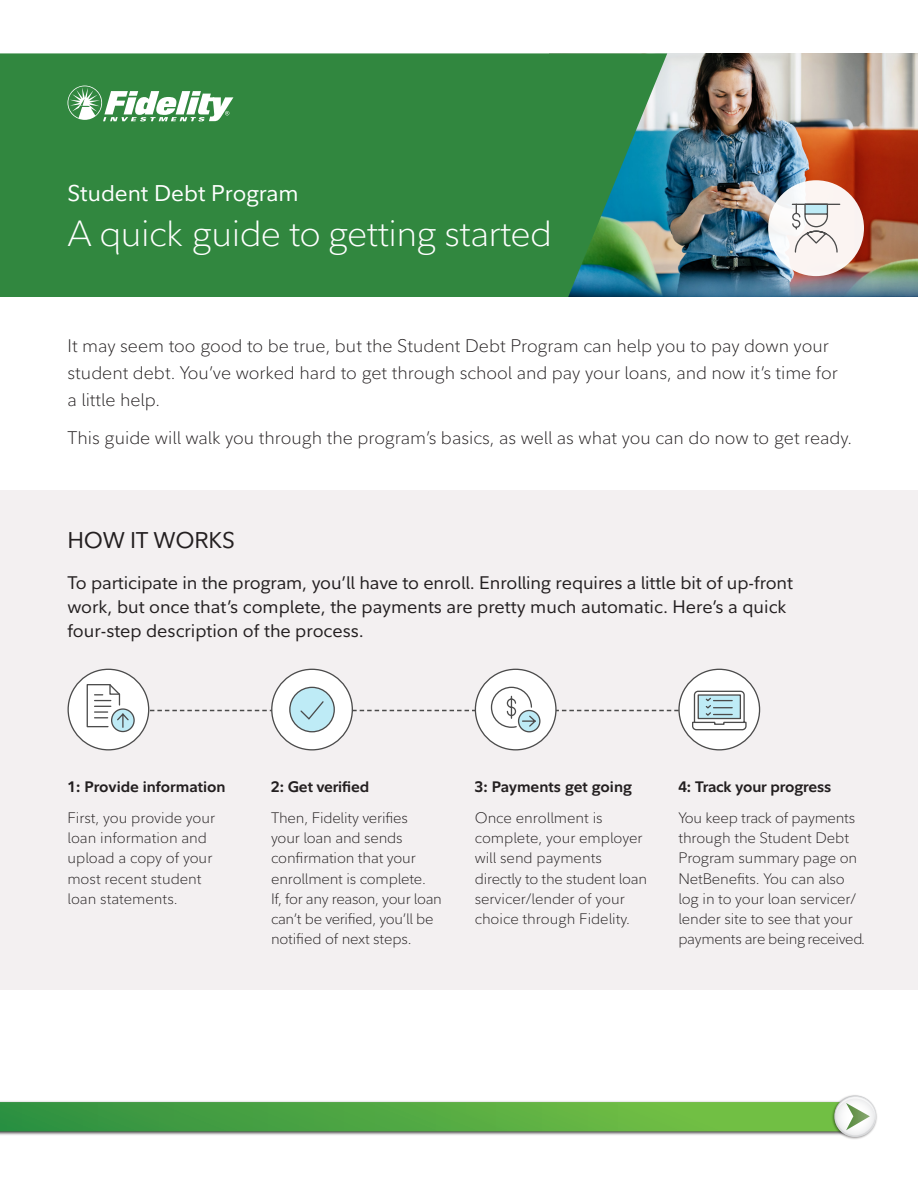
<style>
.page{position:relative;width:918px;height:1188px;background:#fff}
.page>*{position:absolute;margin:0;border:0;box-sizing:border-box;transform-origin:0 0}
._01_Title{font:300 36px "Fidelity Sans";letter-spacing:-.015em;color:#fff}
._01_Title-2{font:22.5px "Fidelity Sans";color:#fff}
._02_Subhead_Black{font:22.5px "Fidelity Sans";letter-spacing:-.015em;color:#231f20}
._01_Intro{font:300 18px/27px "Fidelity Sans";color:#231f20}
._01_Intro-2{font:18px/24px "Fidelity Sans";letter-spacing:-.005em;color:#231f20}
._03_Body_Copy{font:300 15px/20.2px "Fidelity Sans";letter-spacing:-.01em;color:#231f20}
._03_Body_Bold{font:700 15px "Fidelity Sans";letter-spacing:-.01em;color:#231f20}
</style>
<div class="page">
<div style="left:0;top:490px;width:918px;height:499px;background:#f3f0f1"></div>
<img style="left:667px;top:53px;width:251px;height:244px">
<svg style="left:0;top:53px;width:667px;height:244px;background:#338846"></svg>
<img style="left:845px;top:1095px;width:32px;height:44px">
<svg style="left:834px;top:1095px;width:42px;height:42px"></svg>
<svg style="left:0;top:1097px;width:875px;height:40px"></svg>
<svg style="left:68px;top:86px;width:165px;height:35px"></svg>
<div style="left:68px;top:669px;width:81px;height:81px;background:#fff;border-radius:50%"></div>
<div style="left:111px;top:708px;width:24px;height:24px;border:1px solid #4b4b4b;border-radius:50%"></div>
<div style="left:272px;top:669px;width:80px;height:81px;background:#fff;border-radius:50%"></div>
<div style="left:679px;top:669px;width:81px;height:81px;background:#fff;border-radius:50%"></div>
<div style="left:475px;top:669px;width:81px;height:81px;background:#fff;border-radius:50%"></div>
<div style="left:518px;top:710px;width:23px;height:22px;border:1px solid #4b4b4b;border-radius:50%"></div>
<div style="left:768px;top:180px;width:96px;height:96px;background:#fbf4f2;border-radius:50%"></div>
<svg style="left:791px;top:203px;width:50px;height:50px"></svg>
<svg style="left:86px;top:683px;width:661px;height:48px"></svg>
<p class="_01_Title-2" style="left:68px;top:179px;width:233px">Student Debt Program</p>
<p class="_01_Title" style="left:68px;top:210px;width:486px">A quick guide to getting started</p>
<p class="_01_Intro" style="left:68px;top:333px;width:772px">It may seem too good to be true, but the Student Debt Program can help you to pay down your student debt. You’ve worked hard to get through school and pay your loans, and now it’s time for a little help.</p>
<p class="_01_Intro" style="left:68px;top:424px;width:786px">This guide will walk you through the program’s basics, as well as what you can do now to get ready.</p>
<p class="_02_Subhead_Black" style="left:68px;top:525px;width:169px">HOW IT WORKS</p>
<p class="_01_Intro-2" style="left:68px;top:570px;width:727px">To participate in the program, you’ll have to enroll. Enrolling requires a little bit of up-front work, but once that’s complete, the payments are pretty much automatic. Here’s a quick four-step description of the process.</p>
<p class="_03_Body_Bold" style="left:68px;top:777px;width:160px">1: Provide information</p>
<p class="_03_Body_Copy" style="left:68px;top:808px;width:149px">First, you provide your loan information and upload a copy of your most recent student loan statements.</p>
<p class="_03_Body_Bold" style="left:271px;top:777px;width:100px">2: Get verified</p>
<p class="_03_Body_Copy" style="left:271px;top:808px;width:172px">Then, Fidelity verifies<br>your loan and sends confirmation that your enrollment is complete.<br>If, for any reason, your loan can’t be verified, you’ll be notified of next steps.</p>
<p class="_03_Body_Bold" style="left:475px;top:777px;width:159px">3: Payments get going</p>
<p class="_03_Body_Copy" style="left:475px;top:808px;width:174px">Once enrollment is complete, your employer will send payments directly to the student loan servicer/lender of your choice through Fidelity.</p>
<p class="_03_Body_Bold" style="left:678px;top:777px;width:154px">4: Track your progress</p>
<p class="_03_Body_Copy" style="left:678px;top:808px;width:188px">You keep track of payments through the Student Debt<br>Program summary page on<br>NetBenefits. You can also log in to your loan servicer/ lender site to see that your payments are being received.</p>
</div>
